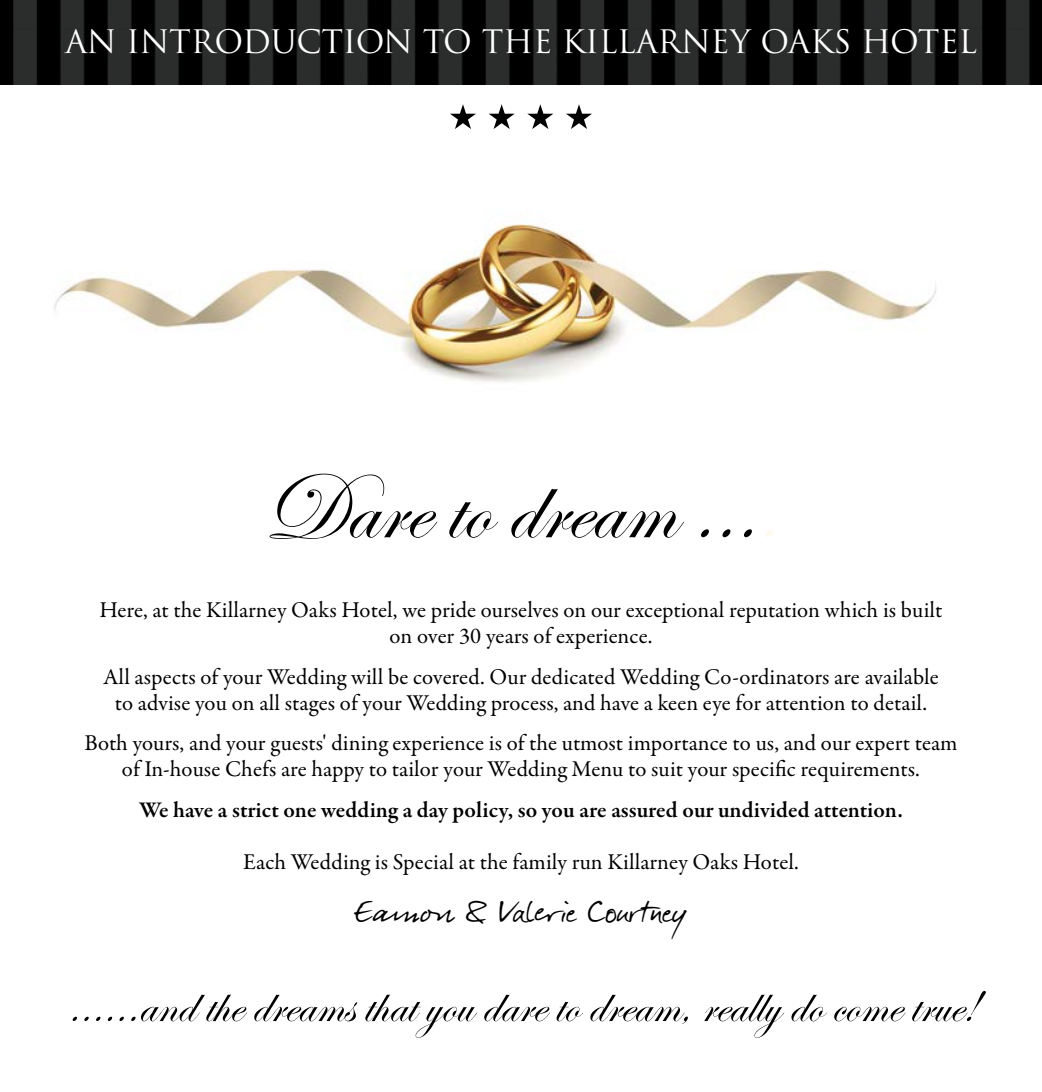
<style>
.page{position:relative;width:1042px;height:1092px;background:#fff}
.page>*{position:absolute;margin:0;border:0;box-sizing:border-box;transform-origin:0 0}
.t1{font:96.25px "Edwardian Script ITC";color:#000}
.t2{font:52.5px "Edwardian Script ITC";color:#000}
.t3{font:38.5px "Darkwoman";letter-spacing:.005em;color:#000}
.t4{font:31.5px "Trajan Pro";letter-spacing:-.01em;color:#fff}
.t5{font:22.75px/26.2px "Garamond Premr Pro";letter-spacing:.005em;color:#000;text-align:center}
.t6{font:600 22.75px "Garamond Premr Pro";color:#000}
.s1{color:#fffaf0}
</style>
<div class="page">
<img style="left:0;top:0;width:1042px;height:84px">
<img style="left:54px;top:224px;width:882px;height:158px">
<svg style="left:450px;top:104px;width:26px;height:25px"></svg>
<svg style="left:489px;top:104px;width:26px;height:25px"></svg>
<svg style="left:527px;top:104px;width:26px;height:25px"></svg>
<svg style="left:566px;top:104px;width:26px;height:25px"></svg>
<p class="t4" style="left:65px;top:22px;width:913px">AN INTRODUCTION TO THE KILLARNEY OAKS HOTEL</p>
<p class="t1" style="left:263px;top:454px;width:516px">Dare to dream ...<span class="s1">.</span></p>
<p class="t5" style="left:99px;top:597px;width:844px">Here, at the Killarney Oaks Hotel, we pride ourselves on our exceptional reputation which is built on over 30 years of experience.</p>
<p class="t5" style="left:103px;top:663px;width:837px">All aspects of your Wedding will be covered. Our dedicated Wedding Co-ordinators are available to advise you on all stages of your Wedding process, and have a keen eye for attention to detail.</p>
<p class="t5" style="left:84px;top:730px;width:874px">Both yours, and your guests' dining experience is of the utmost importance to us, and our expert team of In-house Chefs are happy to tailor your Wedding Menu to suit your specific requirements.</p>
<p class="t6" style="left:139px;top:795px;width:765px">We have a strict one wedding a day policy, so you are assured our undivided attention.</p>
<p class="t5" style="left:243px;top:849px;width:557px">Each Wedding is Special at the family run Killarney Oaks Hotel.</p>
<p class="t3" style="left:356px;top:885px;width:332px">Eamon &amp; Valerie Courtney</p>
<p class="t2" style="left:68px;top:975px;width:911px">......and the dreams that you dare to dream, really do come true!</p>
</div>
